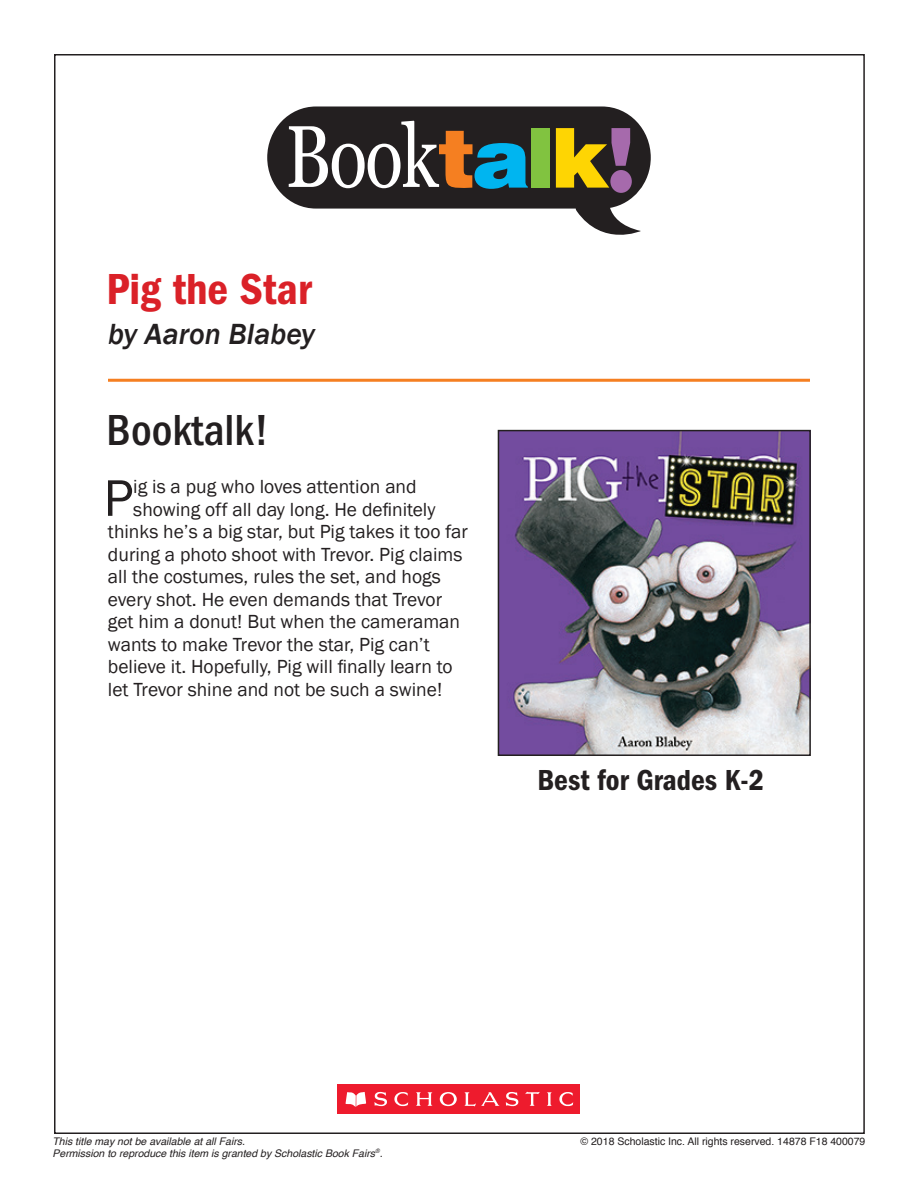
<style>
.page{position:relative;width:918px;height:1188px;background:#fff}
.page>*{position:absolute;margin:0;border:0;box-sizing:border-box;transform-origin:0 0}
.t1{font:53.25px "Franklin Gothic";color:#231f20}
.t2{font:600 condensed 45px "Franklin Gothic";color:#da2128}
.t3{font:500 condensed 45px "Franklin Gothic";color:#231f20}
.t4{font:600 condensed 30px "Franklin Gothic";color:#231f20}
.t5{font:italic 500 30px "Franklin Gothic";color:#231f20}
.t6{font:19.5px "Franklin Gothic";color:#231f20}
.t7{font:italic 10.5px/12px "Helvetica";color:#231f20}
.t8{font:10.5px "Helvetica";color:#231f20}
</style>
<div class="page">
<svg style="left:267px;top:106px;width:384px;height:129px;fill:#231f20"></svg>
<svg style="left:289px;top:121px;width:239px;height:68px"></svg>
<div style="left:532px;top:128px;width:18px;height:60px;background:#81c340"></div>
<svg style="left:556px;top:128px;width:74px;height:60px;background:#9e8026"></svg>
<div style="left:610px;top:170px;width:22px;height:23px;background:#a66aac;border-radius:50%"></div>
<div style="left:338px;top:1084px;width:242px;height:30px;background:#ee1b2d"></div>
<svg style="left:346px;top:1092px;width:20px;height:15px"></svg>
<svg style="left:374px;top:1092px;width:13px;height:14px"></svg>
<svg style="left:394px;top:1092px;width:14px;height:14px"></svg>
<svg style="left:416px;top:1092px;width:16px;height:14px"></svg>
<svg style="left:506px;top:1092px;width:13px;height:14px"></svg>
<svg style="left:525px;top:1092px;width:15px;height:14px"></svg>
<svg style="left:547px;top:1092px;width:5px;height:14px"></svg>
<svg style="left:559px;top:1092px;width:14px;height:14px"></svg>
<svg style="left:440px;top:1092px;width:17px;height:14px"></svg>
<svg style="left:464px;top:1092px;width:35px;height:14px"></svg>
<hr style="left:108px;top:379px;width:702px;height:3px;background:#f57f21">
<img style="left:501px;top:433px;width:307px;height:320px">
<div style="left:498px;top:430px;width:313px;height:326px;border:2px solid #231f20"></div>
<h2 class="t2" style="left:106px;top:263px;width:207px">Pig the Star</h2>
<h3 class="t5" style="left:108px;top:316px;width:208px">by Aaron Blabey</h3>
<h2 class="t3" style="left:106px;top:405px;width:164px">Booktalk!</h2>
<h1 class="t1" style="left:104px;top:465px;width:31px">P</h1>
<p class="t6" style="left:133px;top:475px;width:285px">ig is a pug who loves attention and</p>
<p class="t6" style="left:133px;top:497px;width:304px">showing off all day long. He definitely</p>
<p class="t6" style="left:108px;top:520px;width:361px">thinks he’s a big star, but Pig takes it too far</p>
<p class="t6" style="left:108px;top:542px;width:356px">during a photo shoot with Trevor. Pig claims</p>
<p class="t6" style="left:108px;top:565px;width:334px">all the costumes, rules the set, and hogs</p>
<p class="t6" style="left:108px;top:587px;width:336px">every shot. He even demands that Trevor</p>
<p class="t6" style="left:108px;top:610px;width:354px">get him a donut! But when the cameraman</p>
<p class="t6" style="left:108px;top:632px;width:323px">wants to make Trevor the star, Pig can’t</p>
<p class="t6" style="left:108px;top:655px;width:346px">believe it. Hopefully, Pig will finally learn to</p>
<p class="t6" style="left:108px;top:677px;width:336px">let Trevor shine and not be such a swine!</p>
<h3 class="t4" style="left:537px;top:763px;width:228px">Best for Grades K-2</h3>
<p class="t7" style="left:52px;top:1135px;width:332px">This title may not be available at all Fairs.<br>Permission to reproduce this item is granted by Scholastic Book Fairs<sup>®</sup>.</p>
<p class="t8" style="left:581px;top:1133px;width:286px">© 2018 Scholastic Inc. All rights reserved. 14878 F18 400079</p>
</div>
